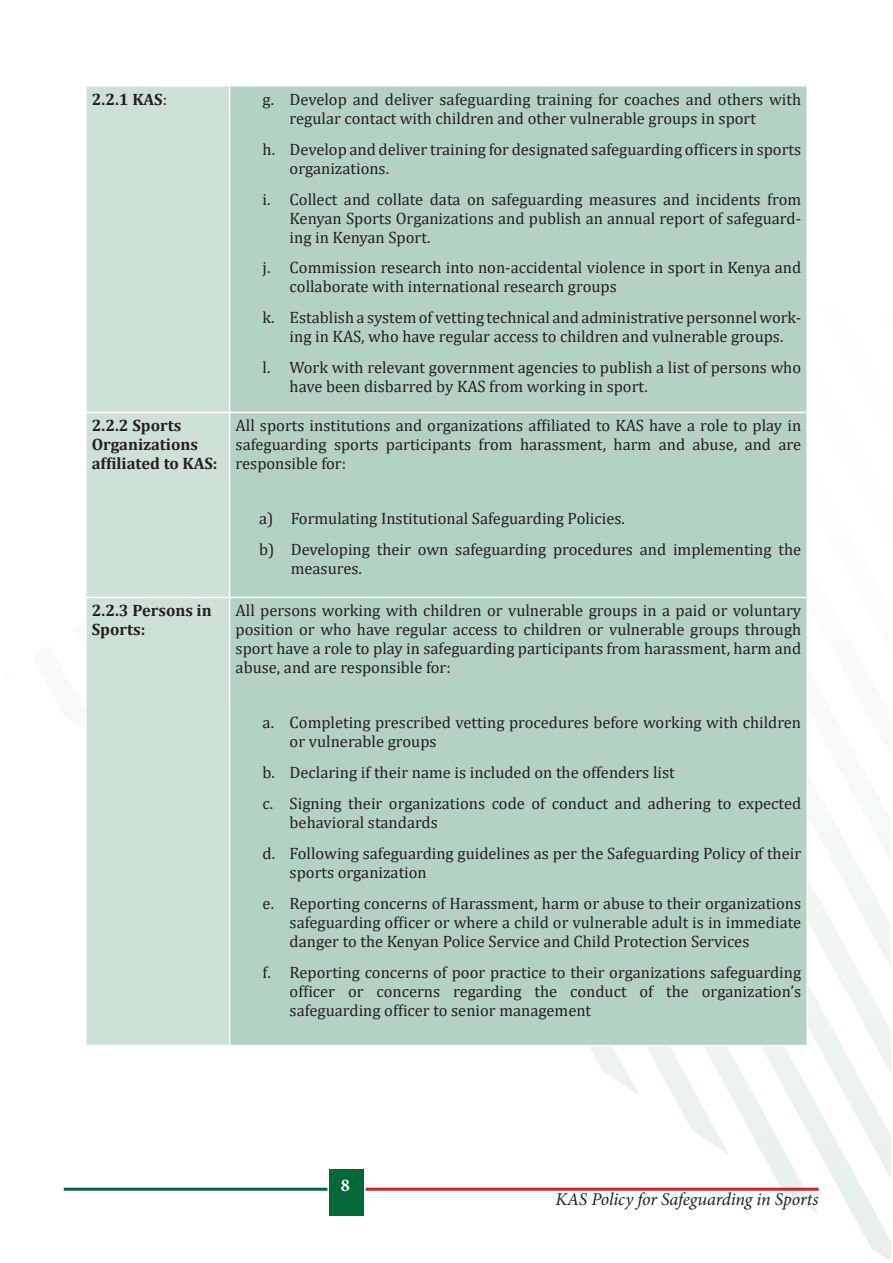
<style>
.page{position:relative;width:893px;height:1263px;background:#fff}
.page>*{position:absolute;margin:0;border:0;box-sizing:border-box;transform-origin:0 0}
.t1{font:italic 18px "Minion Pro";letter-spacing:-.01em;color:#231f20}
.t2{font:700 18px "Minion Pro";color:#fff}
.t3{font:16.5px/18.9px "Cambria";color:#231f20}
.t4{font:700 16.5px/18.9px "Cambria";color:#231f20}
.s1{font-weight:400}
</style>
<div class="page">
<div style="left:330px;top:1169px;width:34px;height:47px;background:#026838"></div>
<hr style="left:64px;top:1188px;width:263px;height:3px;background:#026838">
<hr style="left:366px;top:1188px;width:453px;height:3px;background:#d1232a">
<svg style="left:819px;top:830px;width:72px;height:431px"></svg>
<svg style="left:369px;top:830px;width:450px;height:383px"></svg>
<svg style="left:369px;top:1046px;width:360px;height:108px"></svg>
<svg style="left:369px;top:1046px;width:270px;height:49px"></svg>
<div style="left:87px;top:87px;width:142px;height:958px;background:#cde1d7"></div>
<div style="left:230px;top:87px;width:576px;height:958px;background:#b3d2c3"></div>
<hr style="left:85px;top:412px;width:107px;height:1px;background:#fff">
<hr style="left:192px;top:412px;width:38px;height:1px;background:#fff">
<hr style="left:230px;top:412px;width:578px;height:1px;background:#fff">
<hr style="left:85px;top:597px;width:107px;height:1px;background:#fff">
<hr style="left:192px;top:597px;width:38px;height:1px;background:#fff">
<hr style="left:230px;top:597px;width:578px;height:1px;background:#fff">
<hr style="left:806px;top:598px;width:2px;height:447px;background:#fff">
<hr style="left:230px;top:1045px;width:578px;height:1px;background:#fff">
<p class="t4" style="left:92px;top:89px;width:77px">2.2.1 KAS<span class="s1">:</span></p>
<p class="t3" style="left:290px;top:89px;width:513px;text-indent:-27px">g. Develop and deliver safeguarding training for coaches and others with regular contact with children and other vulnerable groups in sport</p>
<p class="t3" style="left:290px;top:139px;width:513px;text-indent:-27px">h. Develop and deliver training for designated safeguarding officers in sports organizations.</p>
<p class="t3" style="left:290px;top:189px;width:513px;text-align:justify;text-indent:-27px">i. Collect and collate data on safeguarding measures and incidents from Kenyan Sports Organizations and publish an annual report of safeguard&shy;ing in Kenyan Sport.</p>
<p class="t3" style="left:290px;top:258px;width:513px;text-indent:-27px">j. Commission research into non-accidental violence in sport in Kenya and collaborate with international research groups</p>
<p class="t3" style="left:263px;top:308px;width:540px;text-align:center">k. Establish a system of vetting technical and administrative personnel work&shy;ing in KAS, who have regular access to children and vulnerable groups.</p>
<p class="t3" style="left:290px;top:358px;width:513px;text-indent:-27px">l. Work with relevant government agencies to publish a list of persons who have been disbarred by KAS from working in sport.</p>
<p class="t4" style="left:92px;top:416px;width:127px">2.2.2 Sports<br>Organizations affiliated to KAS:</p>
<p class="t3" style="left:236px;top:416px;width:567px;text-align:justify">All sports institutions and organizations affiliated to KAS have a role to play in safeguarding sports participants from harassment, harm and abuse, and are responsible for:</p>
<p class="t3" style="left:259px;top:509px;width:367px">a) Formulating Institutional Safeguarding Policies.</p>
<p class="t3" style="left:291px;top:540px;width:512px;text-indent:-32px">b) Developing their own safeguarding procedures and implementing the measures.</p>
<p class="t4" style="left:92px;top:601px;width:121px">2.2.3 Persons in<br>Sports:</p>
<p class="t3" style="left:236px;top:601px;width:567px;text-align:justify">All persons working with children or vulnerable groups in a paid or voluntary position or who have regular access to children or vulnerable groups through sport have a role to play in safeguarding participants from harassment, harm and abuse, and are responsible for:</p>
<p class="t3" style="left:290px;top:713px;width:513px;text-indent:-27px">a. Completing prescribed vetting procedures before working with children or vulnerable groups</p>
<p class="t3" style="left:263px;top:763px;width:414px">b. Declaring if their name is included on the offenders list</p>
<p class="t3" style="left:290px;top:794px;width:513px;text-indent:-27px">c. Signing their organizations code of conduct and adhering to expected behavioral standards</p>
<p class="t3" style="left:290px;top:844px;width:513px;text-indent:-27px">d. Following safeguarding guidelines as per the Safeguarding Policy of their sports organization</p>
<p class="t3" style="left:290px;top:894px;width:513px;text-align:justify;text-indent:-27px">e. Reporting concerns of Harassment, harm or abuse to their organizations safeguarding officer or where a child or vulnerable adult is in immediate danger to the Kenyan Police Service and Child Protection Services</p>
<p class="t3" style="left:290px;top:963px;width:513px;text-align:justify;text-indent:-27px">f. Reporting concerns of poor practice to their organizations safeguarding officer or concerns regarding the conduct of the organization’s safeguarding officer to senior management</p>
<p class="t2" style="left:341px;top:1172px;width:10px">8</p>
<p class="t1" style="left:555px;top:1187px;width:265px">KAS Policy for Safeguarding in Sports</p>
</div>
